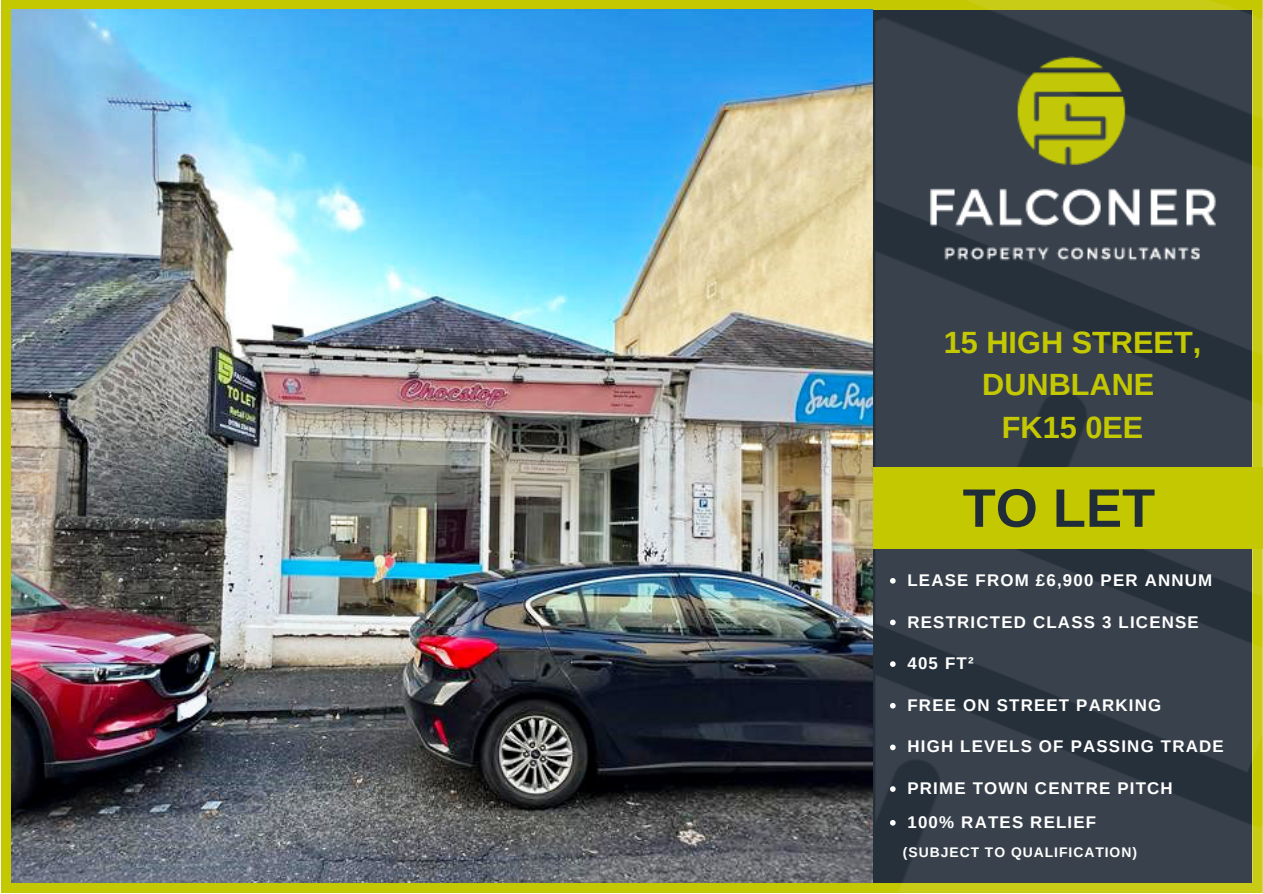
<style>
.page{position:relative;width:1263px;height:894px;background:#fff}
.page>*{position:absolute;margin:0;border:0;box-sizing:border-box;transform-origin:0 0}
.t1{font:700 54.15px "Arimo";color:#202c37}
.t2{font:700 30.75px/42.8px "Arimo";color:#c4c801;text-align:center}
.t3{font:700 16.95px/33.8px "Arimo";letter-spacing:.07em;color:#fff}
.t4{font:700 13.95px "Arimo";letter-spacing:.07em;color:#fff}
</style>
<div class="page">
<div style="left:1px;top:0;width:874px;height:892px;background:#c4c801"></div>
<img style="left:875px;top:0;width:388px;height:892px">
<img style="left:11px;top:9px;width:862px;height:873px">
<img style="left:927px;top:54px;width:291px;height:208px">
<svg style="left:890px;top:578px;width:6px;height:5px"></svg>
<svg style="left:890px;top:619px;width:6px;height:6px"></svg>
<svg style="left:890px;top:661px;width:6px;height:5px"></svg>
<svg style="left:890px;top:702px;width:6px;height:6px"></svg>
<svg style="left:890px;top:744px;width:6px;height:6px"></svg>
<svg style="left:890px;top:786px;width:6px;height:5px"></svg>
<svg style="left:890px;top:819px;width:6px;height:6px"></svg>
<div style="left:873px;top:467px;width:389px;height:81px;background:#c4c801"></div>
<h2 class="t2" style="left:944px;top:320px;width:259px">15 HIGH STREET,<br>DUNBLANE<br>FK15 0EE</h2>
<h1 class="t1" style="left:963px;top:477px;width:194px">TO LET</h1>
<p class="t3" style="left:907px;top:563px;width:306px">LEASE FROM £6,900 PER ANNUM</p>
<p class="t3" style="left:907px;top:604px;width:293px">RESTRICTED CLASS 3 LICENSE</p>
<p class="t3" style="left:907px;top:646px;width:68px">405 FT²</p>
<p class="t3" style="left:907px;top:687px;width:255px">FREE ON STREET PARKING</p>
<p class="t3" style="left:907px;top:729px;width:318px">HIGH LEVELS OF PASSING TRADE</p>
<p class="t3" style="left:907px;top:771px;width:267px">PRIME TOWN CENTRE PITCH<br>100% RATES RELIEF</p>
<p class="t4" style="left:903px;top:844px;width:236px">(SUBJECT TO QUALIFICATION)</p>
</div>
